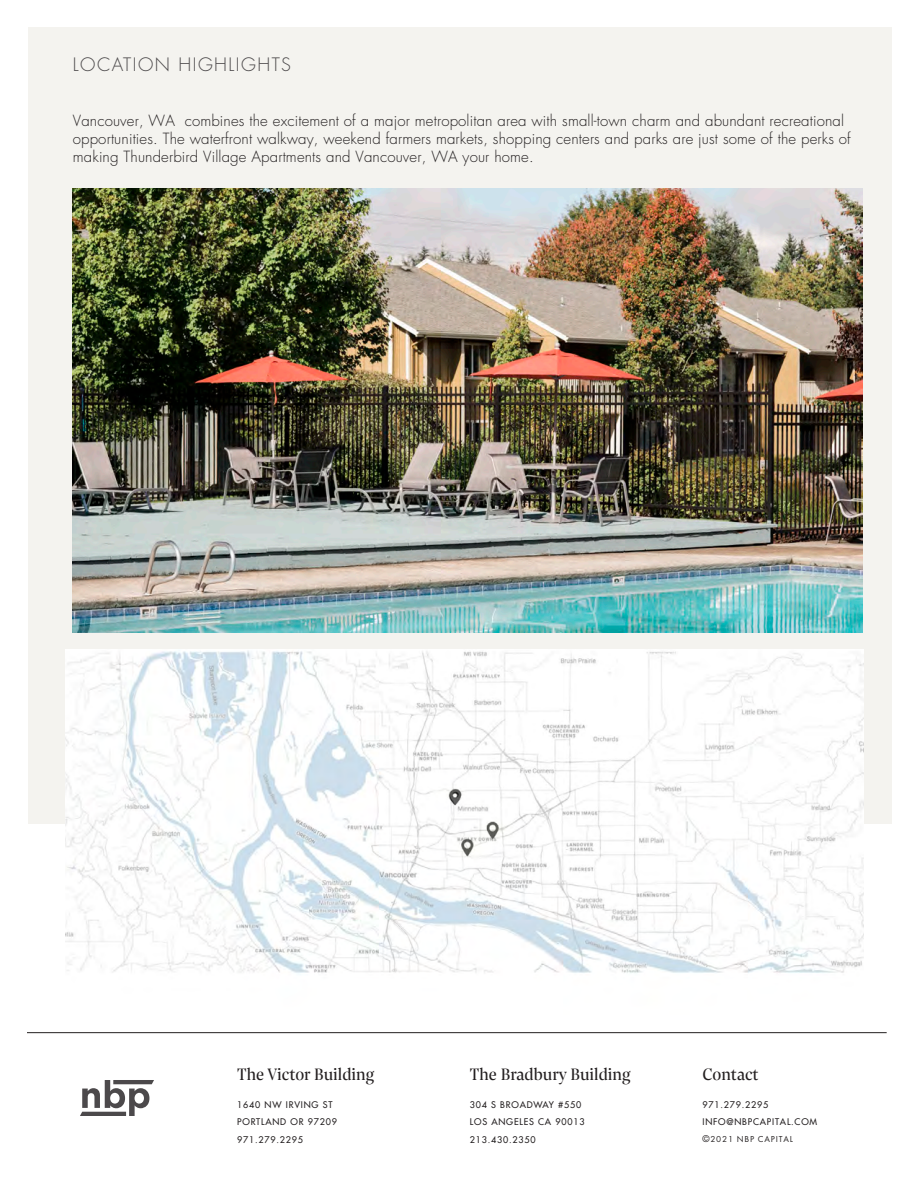
<style>
.page{position:relative;width:918px;height:1188px;background:#fff}
.page>*{position:absolute;margin:0;border:0;box-sizing:border-box;transform-origin:0 0}
.t1{font:300 18px "Futura Std";letter-spacing:.08em;color:#4c494b}
.t2{font:17.25px "Pensum Display Basic";color:#231f20}
.t3{font:300 15px/18px "Futura Std";letter-spacing:.01em;color:#231f20}
.t4{font:500 9px/17.1px "Futura Std";letter-spacing:.09em;color:#231f20}
.s1{font-family:"Futura PT";font-weight:400}
</style>
<div class="page">
<div style="left:28px;top:27px;width:864px;height:797px;background:#f4f3ef"></div>
<svg style="left:80px;top:1080px;width:74px;height:36px"></svg>
<hr style="left:27px;top:1032px;width:860px;height:1px;background:#231f20">
<img style="left:72px;top:189px;width:791px;height:443px">
<img style="left:65px;top:649px;width:799px;height:325px">
<p class="t1" style="left:73px;top:53px;width:220px">LOCATION HIGHLIGHTS</p>
<p class="t3" style="left:73px;top:112px;width:780px">Vancouver, WA combines the excitement of a major metropolitan area with small-town charm and abundant recreational opportunities. The waterfront walkway, weekend farmers markets, shopping centers and parks are just some of the perks of making Thunderbird Village Apartments and Vancouver, WA your home.</p>
<p class="t2" style="left:237px;top:1064px;width:139px">The Victor Building</p>
<p class="t4" style="left:237px;top:1096px;width:97px">1640 NW IRVING ST</p>
<p class="t4" style="left:237px;top:1114px;width:101px">PORTLAND OR 97209</p>
<p class="t4" style="left:237px;top:1131px;width:67px">971.279.2295</p>
<p class="t2" style="left:470px;top:1064px;width:162px">The Bradbury Building</p>
<p class="t4" style="left:470px;top:1096px;width:113px">304 S BROADWAY #550</p>
<p class="t4" style="left:470px;top:1114px;width:116px">LOS ANGELES CA 90013</p>
<p class="t4" style="left:470px;top:1131px;width:67px">213.430.2350</p>
<p class="t2" style="left:702px;top:1064px;width:58px">Contact</p>
<p class="t4" style="left:702px;top:1096px;width:116px">971.279.2295<br>INFO@NBPCAPITAL.COM ©<span class="s1">2021 NBP CAPITAL</span></p>
</div>
